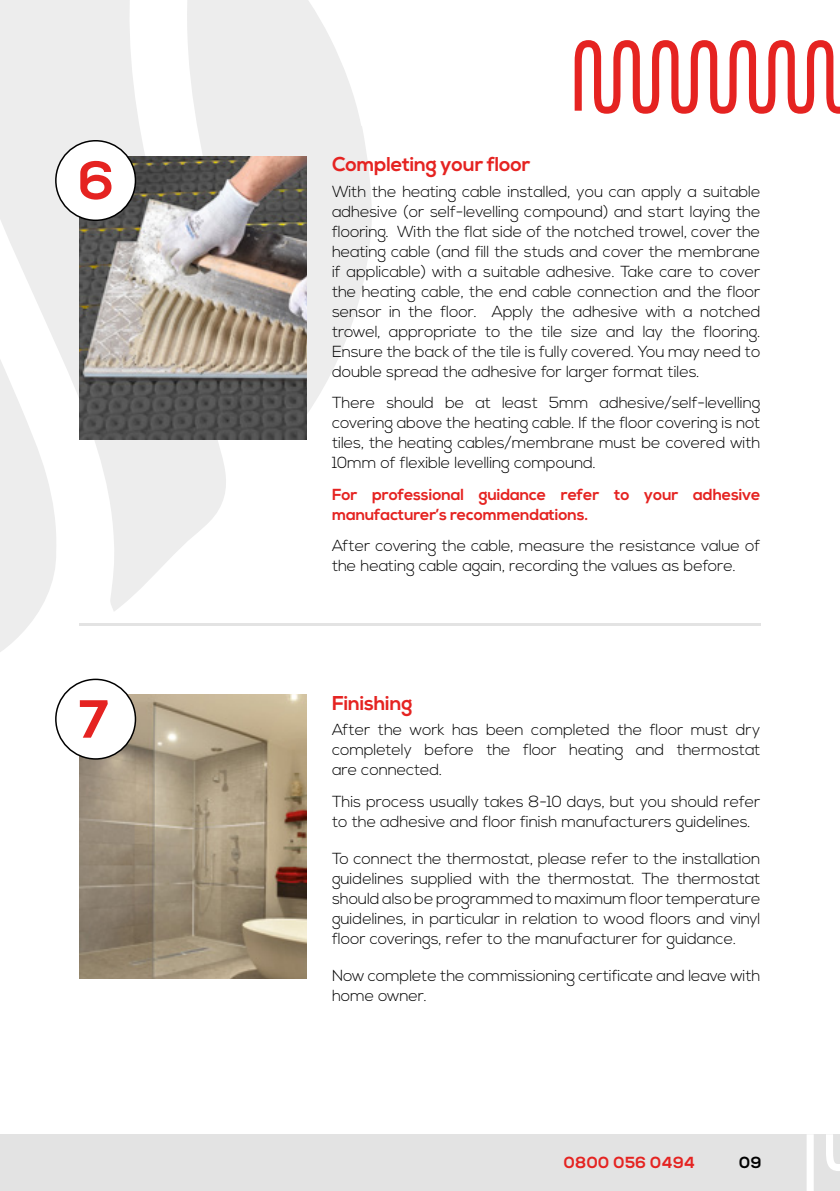
<style>
.page{position:relative;width:840px;height:1191px;background:#fff}
.page>*{position:absolute;margin:0;border:0;box-sizing:border-box;transform-origin:0 0}
.t1{font:700 53.4px "Nexa";color:#e52321}
.t2{font:700 20px "Nexa";letter-spacing:-.01em;color:#e52321}
.t3{font:300 16px/20px "Nexa";letter-spacing:-.01em;color:#000;text-align:justify}
.t4{font:700 16px/20px "Nexa";letter-spacing:-.01em;color:#e52321}
.t5{font:700 16px "Nexa";letter-spacing:.025em;color:#e52321}
.t6{font:700 16px "Nexa";color:#000}
</style>
<div class="page">
<svg style="left:57px;top:0;width:172px;height:611px;fill:#ededed"></svg>
<svg style="left:0;top:0;width:57px;height:652px"></svg>
<svg style="left:184px;top:0;width:188px;height:437px;fill:#ededed"></svg>
<svg style="left:574px;top:40px;width:265px;height:74px"></svg>
<div style="left:0;top:1134px;width:839px;height:57px;background:#e3e3e3"></div>
<svg style="left:807px;top:1134px;width:32px;height:57px"></svg>
<img style="left:79px;top:156px;width:227px;height:283px">
<div style="left:56px;top:141px;width:79px;height:79px;background:#fff;border-radius:50%"></div>
<div style="left:55px;top:140px;width:81px;height:81px;border:2px solid #000;border-radius:50%"></div>
<img style="left:79px;top:694px;width:227px;height:284px">
<div style="left:56px;top:679px;width:79px;height:80px;background:#fff;border-radius:50%"></div>
<div style="left:55px;top:678px;width:81px;height:81px;border:2px solid #000;border-radius:50%"></div>
<hr style="left:79px;top:623px;width:681px;height:2px;background:#e3e3e3">
<h1 class="t1" style="left:79px;top:150px;width:37px">6</h1>
<p class="t2" style="left:332px;top:153px;width:200px">Completing your floor</p>
<p class="t3" style="left:332px;top:182px;width:430px">With the heating cable installed, you can apply a suitable adhesive (or self-levelling compound) and start laying the flooring. With the flat side of the notched trowel, cover the heating cable (and fill the studs and cover the membrane if applicable) with a suitable adhesive. Take care to cover the heating cable, the end cable connection and the floor sensor in the floor. Apply the adhesive with a notched trowel, appropriate to the tile size and lay the flooring.<br>Ensure the back of the tile is fully covered. You may need to double spread the adhesive for larger format tiles.</p>
<p class="t3" style="left:332px;top:393px;width:430px">There should be at least 5mm adhesive/self-levelling covering above the heating cable. If the floor covering is not tiles, the heating cables/membrane must be covered with 10mm of flexible levelling compound.</p>
<p class="t4" style="left:332px;top:484px;width:430px">For professional guidance refer to your adhesive manufacturer’s recommendations.</p>
<p class="t3" style="left:332px;top:536px;width:429px">After covering the cable, measure the resistance value of the heating cable again, recording the values as before.</p>
<h1 class="t1" style="left:79px;top:688px;width:32px">7</h1>
<p class="t2" style="left:332px;top:691px;width:82px">Finishing</p>
<p class="t3" style="left:332px;top:720px;width:430px">After the work has been completed the floor must dry completely before the floor heating and thermostat are connected.</p>
<p class="t3" style="left:332px;top:792px;width:430px">This process usually takes 8-10 days, but you should refer to the adhesive and floor finish manufacturers guidelines.</p>
<p class="t3" style="left:332px;top:849px;width:430px">To connect the thermostat, please refer to the installation guidelines supplied with the thermostat. The thermostat should also be programmed to maximum floor temperature guidelines, in particular in relation to wood floors and vinyl floor coverings, refer to the manufacturer for guidance.</p>
<p class="t3" style="left:332px;top:966px;width:430px">Now complete the commissioning certificate and leave with home owner.</p>
<p class="t5" style="left:563px;top:1152px;width:133px">0800 056 0494</p>
<p class="t6" style="left:738px;top:1152px;width:24px">09</p>
</div>
